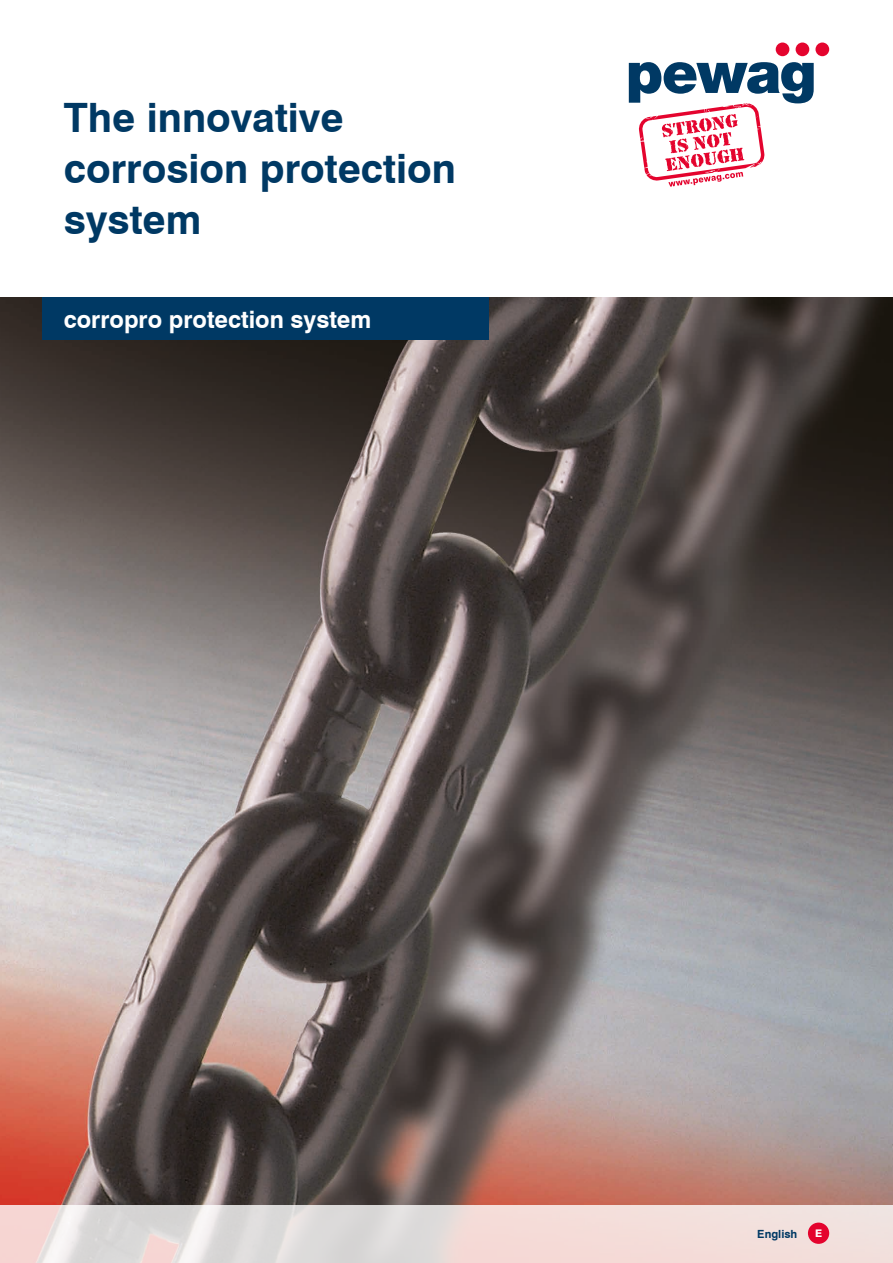
<style>
.page{position:relative;width:893px;height:1263px;background:#fff}
.page>*{position:absolute;margin:0;border:0;box-sizing:border-box;transform-origin:0 0}
.t1{font:700 40.5px/51px "Swiss 721 BT";color:#003964}
.t2{font:700 24px "Swiss 721 BT";color:#fff}
.t3{font:700 11.25px "Swiss 721 BT";color:#003964}
.t4{font:800 10.5px "Swiss 721 BT";color:#fff}
</style>
<div class="page">
<div style="left:776px;top:43px;width:13px;height:13px;background:#e4042e;border-radius:50%"></div>
<div style="left:796px;top:43px;width:13px;height:13px;background:#e4042e;border-radius:50%"></div>
<div style="left:815px;top:43px;width:14px;height:13px;background:#e4042e;border-radius:50%"></div>
<svg style="left:629px;top:62px;width:185px;height:125px"></svg>
<img style="left:0;top:298px;width:893px;height:907px">
<div style="left:43px;top:298px;width:446px;height:42px;background:#003964"></div>
<svg style="left:0;top:1205px;width:893px;height:58px;background:#eadcda"></svg>
<div style="left:808px;top:1222px;width:21px;height:22px;background:#e4042e;border-radius:50%"></div>
<p class="t1" style="left:64px;top:91px;width:394px">The innovative corrosion protection system</p>
<p class="t2" style="left:64px;top:305px;width:124px">2009 /2010</p>
<p class="t2" style="left:64px;top:305px;width:309px">corropro protection system</p>
<p class="t3" style="left:757px;top:1227px;width:41px">English</p>
<p class="t4" style="left:815px;top:1227px;width:9px">E</p>
</div>
